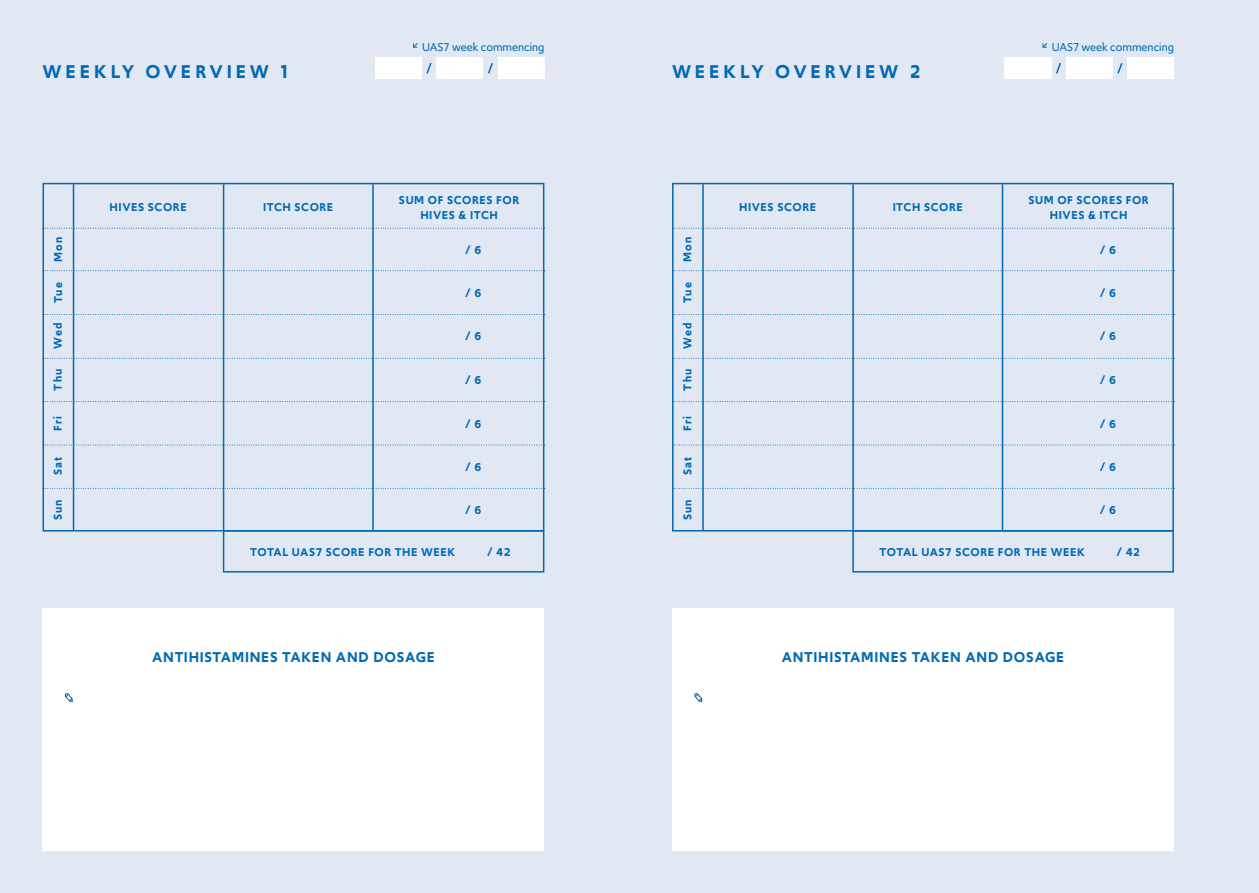
<style>
.page{position:relative;width:1259px;height:893px;background:#fff}
.page>*{position:absolute;margin:0;border:0;box-sizing:border-box;transform-origin:0 0}
.t1{font:600 19.5px "Upgrade";letter-spacing:.195em;color:#006ab2}
.t2{font:600 15px "Upgrade";letter-spacing:.05em;color:#006ab2}
.t3{font:600 12px/15px "Upgrade";letter-spacing:.05em;color:#006ab2;text-align:center}
.t4{font:12px "Upgrade";color:#006ab2}
</style>
<div class="page">
<div style="left:0;top:0;width:629px;height:893px;background:#e1e8f4"></div>
<div style="left:43px;top:608px;width:501px;height:242px;background:#fff"></div>
<svg style="left:413px;top:43px;width:5px;height:5px"></svg>
<svg style="left:42px;top:182px;width:503px;height:351px"></svg>
<div style="left:223px;top:530px;width:321px;height:43px;border:2px solid #006ab2"></div>
<svg style="left:64px;top:693px;width:9px;height:10px"></svg>
<div style="left:375px;top:57px;width:47px;height:22px;background:#fff"></div>
<div style="left:436px;top:57px;width:47px;height:22px;background:#fff"></div>
<div style="left:498px;top:57px;width:46px;height:22px;background:#fff"></div>
<svg style="left:426px;top:63px;width:6px;height:11px"></svg>
<svg style="left:488px;top:63px;width:5px;height:11px"></svg>
<div style="left:629px;top:0;width:630px;height:893px;background:#e1e8f4"></div>
<div style="left:672px;top:608px;width:502px;height:242px;background:#fff"></div>
<svg style="left:1042px;top:43px;width:6px;height:5px"></svg>
<div style="left:1004px;top:57px;width:47px;height:22px;background:#fff"></div>
<div style="left:1066px;top:57px;width:46px;height:22px;background:#fff"></div>
<div style="left:1127px;top:57px;width:47px;height:22px;background:#fff"></div>
<svg style="left:1056px;top:63px;width:5px;height:11px"></svg>
<svg style="left:1117px;top:63px;width:6px;height:11px"></svg>
<svg style="left:672px;top:182px;width:502px;height:350px"></svg>
<div style="left:852px;top:530px;width:322px;height:43px;border:2px solid #006ab2"></div>
<svg style="left:694px;top:693px;width:8px;height:10px"></svg>
<p class="t4" style="left:422px;top:39px;width:124px">UAS7 week commencing</p>
<p class="t4" style="left:1051px;top:39px;width:124px">UAS7 week commencing</p>
<h1 class="t1" style="left:43px;top:59px;width:247px">WEEKLY OVERVIEW 1</h1>
<h1 class="t1" style="left:672px;top:59px;width:250px">WEEKLY OVERVIEW 2</h1>
<p class="t3" style="left:110px;top:200px;width:79px">HIVES SCORE</p>
<p class="t3" style="left:263px;top:200px;width:72px">ITCH SCORE</p>
<p class="t3" style="left:399px;top:192px;width:122px">SUM OF SCORES FOR<br>HIVES &amp; ITCH</p>
<p class="t3" style="left:739px;top:200px;width:79px">HIVES SCORE</p>
<p class="t3" style="left:892px;top:200px;width:72px">ITCH SCORE</p>
<p class="t3" style="left:1028px;top:192px;width:122px">SUM OF SCORES FOR<br>HIVES &amp; ITCH</p>
<p class="t3" style="left:51px;top:262px;width:27px;rotate:-90deg">Mon</p>
<p class="t3" style="left:51px;top:303px;width:22px;rotate:-90deg">Tue</p>
<p class="t3" style="left:50px;top:349px;width:27px;rotate:-90deg">Wed</p>
<p class="t3" style="left:50px;top:390px;width:23px;rotate:-90deg">Thu</p>
<p class="t3" style="left:50px;top:431px;width:16px;rotate:-90deg">Fri</p>
<p class="t3" style="left:50px;top:475px;width:20px;rotate:-90deg">Sat</p>
<p class="t3" style="left:50px;top:520px;width:22px;rotate:-90deg">Sun</p>
<p class="t3" style="left:465px;top:242px;width:18px">/ 6</p>
<p class="t3" style="left:465px;top:286px;width:18px">/ 6</p>
<p class="t3" style="left:465px;top:329px;width:18px">/ 6</p>
<p class="t3" style="left:465px;top:373px;width:18px">/ 6</p>
<p class="t3" style="left:465px;top:416px;width:18px">/ 6</p>
<p class="t3" style="left:465px;top:459px;width:18px">/ 6</p>
<p class="t3" style="left:465px;top:503px;width:18px">/ 6</p>
<p class="t3" style="left:680px;top:262px;width:27px;rotate:-90deg">Mon</p>
<p class="t3" style="left:680px;top:303px;width:22px;rotate:-90deg">Tue</p>
<p class="t3" style="left:680px;top:349px;width:27px;rotate:-90deg">Wed</p>
<p class="t3" style="left:680px;top:390px;width:23px;rotate:-90deg">Thu</p>
<p class="t3" style="left:680px;top:431px;width:16px;rotate:-90deg">Fri</p>
<p class="t3" style="left:680px;top:475px;width:20px;rotate:-90deg">Sat</p>
<p class="t3" style="left:680px;top:520px;width:22px;rotate:-90deg">Sun</p>
<p class="t3" style="left:1099px;top:242px;width:18px">/ 6</p>
<p class="t3" style="left:1099px;top:286px;width:18px">/ 6</p>
<p class="t3" style="left:1099px;top:329px;width:18px">/ 6</p>
<p class="t3" style="left:1099px;top:373px;width:18px">/ 6</p>
<p class="t3" style="left:1099px;top:416px;width:18px">/ 6</p>
<p class="t3" style="left:1099px;top:459px;width:18px">/ 6</p>
<p class="t3" style="left:1099px;top:503px;width:18px">/ 6</p>
<p class="t3" style="left:250px;top:544px;width:207px">TOTAL UAS7 SCORE FOR THE WEEK</p>
<p class="t3" style="left:487px;top:544px;width:25px">/ 42</p>
<p class="t3" style="left:879px;top:544px;width:207px">TOTAL UAS7 SCORE FOR THE WEEK</p>
<p class="t3" style="left:1116px;top:544px;width:25px">/ 42</p>
<p class="t2" style="left:152px;top:647px;width:284px">ANTIHISTAMINES TAKEN AND DOSAGE</p>
<p class="t2" style="left:781px;top:647px;width:284px">ANTIHISTAMINES TAKEN AND DOSAGE</p>
</div>
